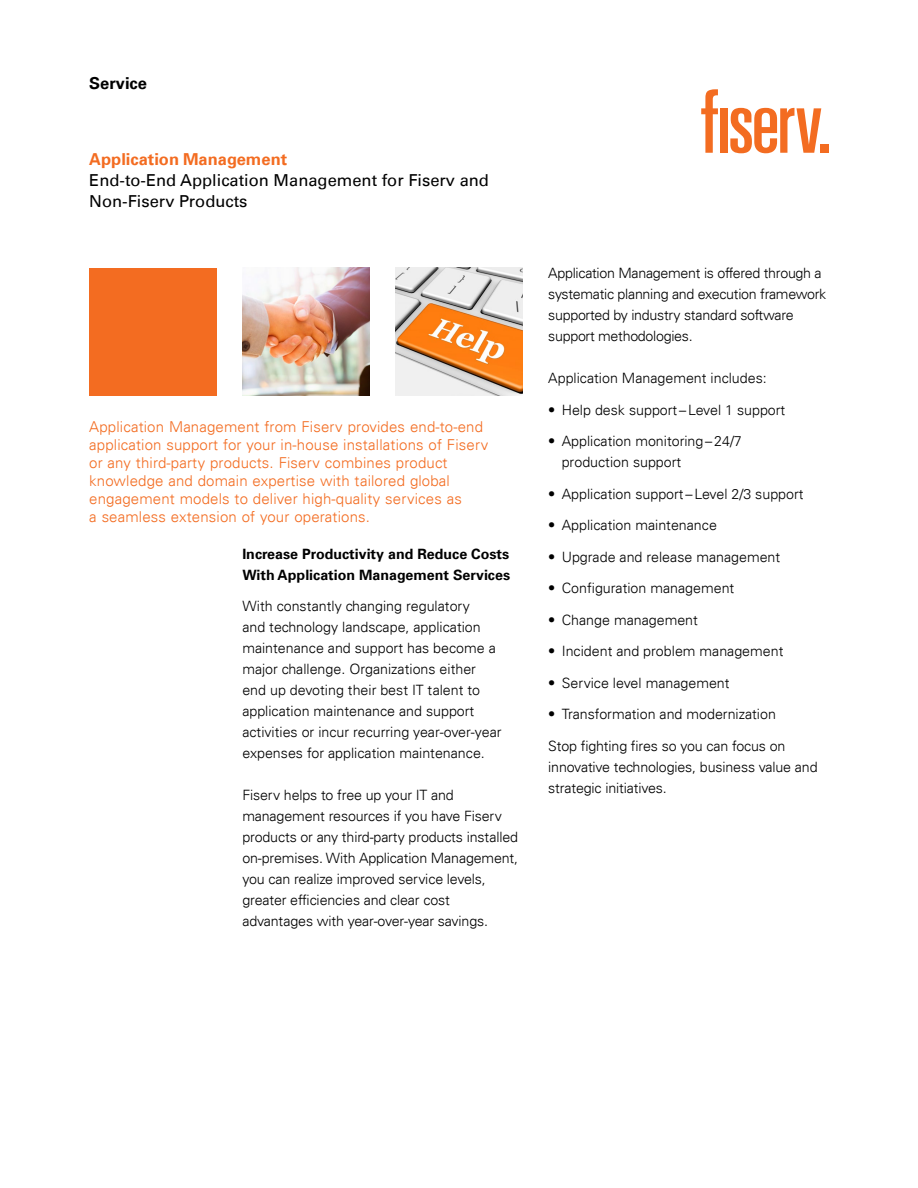
<style>
.page{position:relative;width:918px;height:1188px;background:#fff}
.page>*{position:absolute;margin:0;border:0;box-sizing:border-box;transform-origin:0 0}
.t1{font:16.5px/21px "Univers LT";color:#000}
.t2{font:700 16.5px "Univers LT";color:#f36c21}
.t3{font:700 16.5px "Univers LT";color:#000}
.t4{font:300 15px/18px "Univers LT";letter-spacing:.01em;color:#f36c21}
.t5{font:300 14.25px/21px "Univers LT";color:#000}
.t6{font:300 14.25px/21px "Univers LT";letter-spacing:-.02em;color:#000}
.t7{font:700 14.25px/21px "Univers LT";color:#000}
</style>
<div class="page">
<div style="left:821px;top:145px;width:8px;height:8px;background:#f36c21"></div>
<svg style="left:701px;top:89px;width:17px;height:64px"></svg>
<div style="left:720px;top:108px;width:8px;height:45px;background:#f36c21"></div>
<svg style="left:730px;top:108px;width:91px;height:45px"></svg>
<img style="left:242px;top:268px;width:128px;height:127px">
<div style="left:89px;top:268px;width:128px;height:127px;background:#f36c21"></div>
<img style="left:395px;top:268px;width:128px;height:127px">
<p class="t3" style="left:89px;top:74px;width:59px">Service</p>
<p class="t2" style="left:89px;top:150px;width:199px">Application Management</p>
<p class="t1" style="left:89px;top:170px;width:401px">End-to-End Application Management for Fiserv and<br>Non-Fiserv Products</p>
<p class="t4" style="left:89px;top:417px;width:401px">Application Management from Fiserv provides end-to-end application support for your in-house installations of Fiserv or any third-party products. Fiserv combines product knowledge and domain expertise with tailored global engagement models to deliver high-quality services as<br>a seamless extension of your operations.</p>
<p class="t7" style="left:242px;top:543px;width:269px">Increase Productivity and Reduce Costs<br>With Application Management Services</p>
<p class="t5" style="left:242px;top:596px;width:261px">With constantly changing regulatory<br>and technology landscape, application maintenance and support has become a major challenge. Organizations either end up devoting their best IT talent to application maintenance and support activities or incur recurring year-over-year expenses for application maintenance.</p>
<p class="t5" style="left:242px;top:785px;width:277px">Fiserv helps to free up your IT and management resources if you have Fiserv products or any third-party products installed on-premises. With Application Management, you can realize improved service levels, greater efficiencies and clear cost advantages with year-over-year savings.</p>
<p class="t6" style="left:548px;top:263px;width:280px">Application Management is offered through a systematic planning and execution framework supported by industry standard software support methodologies.</p>
<p class="t5" style="left:548px;top:368px;width:220px">Application Management includes:</p>
<p class="t5" style="left:548px;top:399px;width:239px">• Help desk support–Level 1 support</p>
<p class="t5" style="left:562px;top:431px;width:182px;text-indent:-13px">• Application monitoring–24/7 production support</p>
<p class="t5" style="left:548px;top:483px;width:257px">• Application support–Level 2/3 support</p>
<p class="t5" style="left:548px;top:515px;width:170px">• Application maintenance</p>
<p class="t5" style="left:548px;top:546px;width:234px">• Upgrade and release management</p>
<p class="t5" style="left:548px;top:578px;width:188px">• Configuration management</p>
<p class="t5" style="left:548px;top:609px;width:151px">• Change management</p>
<p class="t5" style="left:548px;top:641px;width:237px">• Incident and problem management</p>
<p class="t5" style="left:548px;top:672px;width:183px">• Service level management</p>
<p class="t5" style="left:548px;top:704px;width:229px">• Transformation and modernization</p>
<p class="t5" style="left:548px;top:735px;width:271px">Stop fighting fires so you can focus on innovative technologies, business value and strategic initiatives.</p>
</div>
